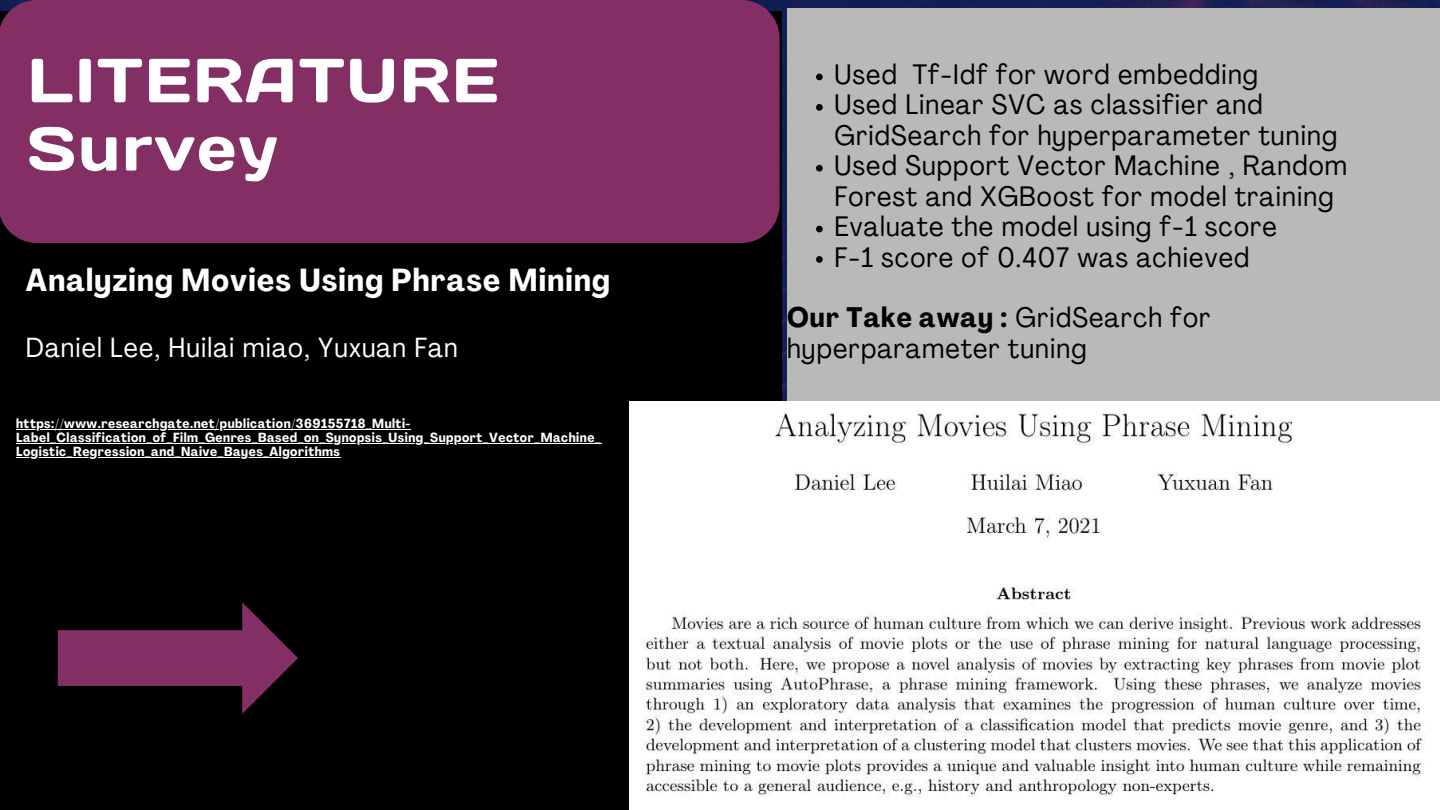
<style>
.page{position:relative;width:1440px;height:810px;background:#fff}
.page>*{position:absolute;margin:0;border:0;box-sizing:border-box;transform-origin:0 0}
.t1{font:62.1px/68.2px "Days";letter-spacing:.03em;color:#fff}
.t2{font:700 condensed 31.4px "Agrandir";letter-spacing:.04em;color:#fff}
.t3{font:condensed 27.8px/30.4px "Agrandir";letter-spacing:.04em;color:#000}
.t4{font:condensed 27.4px "Agrandir";letter-spacing:.04em;color:#fff}
.t5{font:700 condensed 13px/14.2px "Agrandir";letter-spacing:.04em;color:#fff}
.s1{font-weight:700}
</style>
<div class="page">
<div style="left:0;top:11px;width:781px;height:799px;background:#000"></div>
<div style="left:0;top:0;width:780px;height:243px;background:#832f64"></div>
<div style="left:787px;top:8px;width:653px;height:567px;background:#b9b9b9"></div>
<svg style="left:58px;top:602px;width:240px;height:112px"></svg>
<img style="left:630px;top:401px;width:810px;height:409px">
<svg style="left:816px;top:74px;width:7px;height:6px"></svg>
<svg style="left:816px;top:104px;width:7px;height:7px"></svg>
<svg style="left:816px;top:165px;width:7px;height:7px"></svg>
<svg style="left:816px;top:226px;width:7px;height:6px"></svg>
<svg style="left:816px;top:256px;width:7px;height:7px"></svg>
<hr style="left:16px;top:429px;width:395px;height:1px;background:#fff">
<hr style="left:16px;top:443px;width:585px;height:1px;background:#fff">
<hr style="left:16px;top:457px;width:325px;height:1px;background:#fff">
<h1 class="t1" style="left:27px;top:45px;width:472px">LITERATURE<br>Survey</h1>
<p class="t3" style="left:834px;top:62px;width:514px">Used Tf-Idf for word embedding<br>Used Linear SVC as classifier and GridSearch for hyperparameter tuning Used Support Vector Machine , Random Forest and XGBoost for model training Evaluate the model using f-1 score<br>F-1 score of 0.407 was achieved</p>
<p class="t3" style="left:787px;top:305px;width:425px"><span class="s1">Our Take away :</span> GridSearch for hyperparameter tuning</p>
<p class="t2" style="left:26px;top:267px;width:586px">Analyzing Movies Using Phrase Mining</p>
<p class="t4" style="left:26px;top:336px;width:433px">Daniel Lee, Huilai miao, Yuxuan Fan</p>
<p class="t5" style="left:16px;top:418px;width:586px">https://www.researchgate.net/publication/369155718_Multi-<br>Label_Classification_of_Film_Genres_Based_on_Synopsis_Using_Support_Vector_Machine_<br>Logistic_Regression_and_Naive_Bayes_Algorithms</p>
</div>
